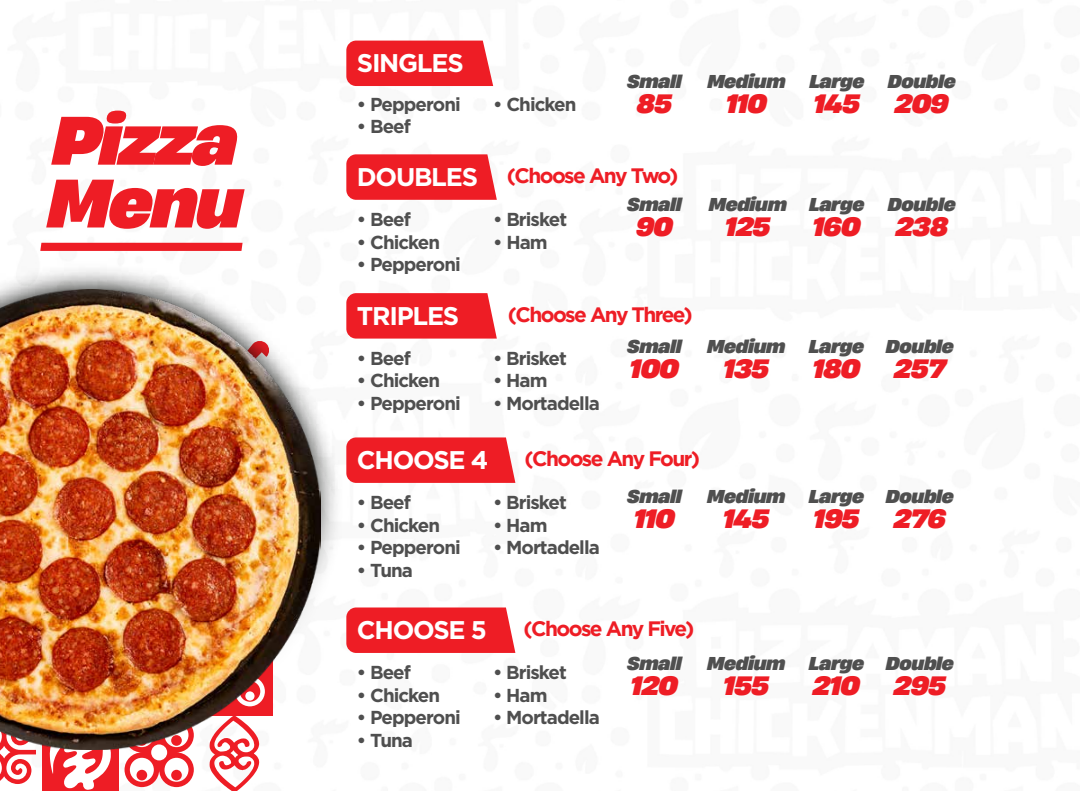
<style>
.page{position:relative;width:1080px;height:791px;background:#fff}
.page>*{position:absolute;margin:0;border:0;box-sizing:border-box;transform-origin:0 0}
.t1{font:italic 800 64.25px/62.8px "Heading Now 77";letter-spacing:-.035em;color:#ee1d25}
.t2{font:700 25.5px "Gotham";letter-spacing:-.05em;color:#fff}
.t3{font:italic 800 25px "Heading Now 77";letter-spacing:-.025em;color:#ee1d25}
.t4{font:700 20.88px "Gotham";letter-spacing:-.075em;color:#ee1d25}
.t5{font:700 18.75px "Gotham";letter-spacing:-.05em;color:#4f4f4f}
.t6{font:italic 800 17.5px "Heading Now 77";letter-spacing:-.025em;color:#4f4f4f}
</style>
<div class="page">
<svg style="left:0;top:780px;width:249px;height:11px"></svg>
<div style="left:346px;top:41px;width:147px;height:45px;background:#ee1d25"></div>
<svg style="left:346px;top:154px;width:151px;height:46px;background:#ee2830"></svg>
<div style="left:362px;top:293px;width:135px;height:45px;background:#ee1d25"></div>
<svg style="left:362px;top:437px;width:153px;height:46px;background:#ee252d"></svg>
<svg style="left:362px;top:607px;width:153px;height:46px;background:#ee252d"></svg>
<img style="left:0;top:269px;width:362px;height:511px">
<img style="left:0;top:290px;width:321px;height:459px">
<svg style="left:40px;top:243px;width:203px;height:8px;background:#ee2028"></svg>
<h1 class="t1" style="left:47px;top:107px;width:197px">Pizza<br>Menu</h1>
<h2 class="t2" style="left:357px;top:48px;width:108px">SINGLES</h2>
<p class="t5" style="left:357px;top:93px;width:105px">• Pepperoni</p>
<p class="t5" style="left:357px;top:116px;width:56px">• Beef</p>
<h2 class="t2" style="left:357px;top:162px;width:123px">DOUBLES</h2>
<p class="t5" style="left:357px;top:208px;width:56px">• Beef</p>
<p class="t5" style="left:357px;top:231px;width:85px">• Chicken</p>
<p class="t5" style="left:357px;top:254px;width:105px">• Pepperoni</p>
<h2 class="t2" style="left:357px;top:301px;width:104px">TRIPLES</h2>
<p class="t5" style="left:357px;top:347px;width:56px">• Beef</p>
<p class="t5" style="left:357px;top:370px;width:85px">• Chicken</p>
<p class="t5" style="left:357px;top:392px;width:105px">• Pepperoni</p>
<p class="t5" style="left:493px;top:93px;width:85px">• Chicken</p>
<p class="t6" style="left:627px;top:67px;width:56px">Small</p>
<h3 class="t3" style="left:637px;top:83px;width:37px">85</h3>
<p class="t4" style="left:507px;top:162px;width:173px">(Choose Any Two)</p>
<p class="t6" style="left:627px;top:190px;width:56px">Small</p>
<h3 class="t3" style="left:636px;top:206px;width:39px">90</h3>
<p class="t5" style="left:493px;top:208px;width:75px">• Brisket</p>
<p class="t5" style="left:493px;top:231px;width:56px">• Ham</p>
<p class="t6" style="left:707px;top:67px;width:80px">Medium</p>
<h3 class="t3" style="left:726px;top:83px;width:43px">110</h3>
<p class="t6" style="left:709px;top:190px;width:80px">Medium</p>
<h3 class="t3" style="left:725px;top:206px;width:47px">125</h3>
<p class="t4" style="left:508px;top:301px;width:186px">(Choose Any Three)</p>
<p class="t6" style="left:627px;top:333px;width:56px">Small</p>
<h3 class="t3" style="left:630px;top:349px;width:51px">100</h3>
<p class="t5" style="left:493px;top:347px;width:75px">• Brisket</p>
<p class="t5" style="left:493px;top:370px;width:56px">• Ham</p>
<p class="t5" style="left:493px;top:392px;width:108px">• Mortadella</p>
<p class="t6" style="left:707px;top:333px;width:80px">Medium</p>
<h3 class="t3" style="left:723px;top:349px;width:47px">135</h3>
<h2 class="t2" style="left:357px;top:445px;width:133px">CHOOSE 4</h2>
<p class="t4" style="left:525px;top:445px;width:177px">(Choose Any Four)</p>
<p class="t5" style="left:357px;top:491px;width:56px">• Beef</p>
<p class="t5" style="left:357px;top:514px;width:85px">• Chicken</p>
<p class="t5" style="left:357px;top:537px;width:105px">• Pepperoni</p>
<p class="t5" style="left:357px;top:559px;width:58px">• Tuna</p>
<p class="t5" style="left:493px;top:491px;width:75px">• Brisket</p>
<p class="t5" style="left:493px;top:514px;width:56px">• Ham</p>
<p class="t5" style="left:493px;top:537px;width:108px">• Mortadella</p>
<p class="t6" style="left:627px;top:482px;width:56px">Small</p>
<h3 class="t3" style="left:634px;top:498px;width:43px">110</h3>
<p class="t6" style="left:707px;top:482px;width:80px">Medium</p>
<h3 class="t3" style="left:723px;top:498px;width:48px">145</h3>
<h2 class="t2" style="left:357px;top:615px;width:131px">CHOOSE 5</h2>
<p class="t4" style="left:524px;top:615px;width:172px">(Choose Any Five)</p>
<p class="t5" style="left:357px;top:661px;width:56px">• Beef</p>
<p class="t5" style="left:357px;top:684px;width:85px">• Chicken</p>
<p class="t5" style="left:357px;top:707px;width:105px">• Pepperoni</p>
<p class="t5" style="left:357px;top:729px;width:58px">• Tuna</p>
<p class="t5" style="left:493px;top:661px;width:75px">• Brisket</p>
<p class="t5" style="left:493px;top:684px;width:56px">• Ham</p>
<p class="t5" style="left:493px;top:707px;width:108px">• Mortadella</p>
<p class="t6" style="left:627px;top:649px;width:56px">Small</p>
<h3 class="t3" style="left:631px;top:666px;width:49px">120</h3>
<p class="t6" style="left:707px;top:649px;width:80px">Medium</p>
<h3 class="t3" style="left:724px;top:666px;width:47px">155</h3>
<p class="t6" style="left:809px;top:67px;width:57px">Large</p>
<h3 class="t3" style="left:814px;top:83px;width:48px">145</h3>
<p class="t6" style="left:888px;top:67px;width:70px">Double</p>
<h3 class="t3" style="left:895px;top:83px;width:55px">209</h3>
<p class="t6" style="left:809px;top:190px;width:57px">Large</p>
<h3 class="t3" style="left:813px;top:206px;width:49px">160</h3>
<p class="t6" style="left:888px;top:190px;width:70px">Double</p>
<h3 class="t3" style="left:896px;top:206px;width:54px">238</h3>
<p class="t6" style="left:809px;top:333px;width:57px">Large</p>
<h3 class="t3" style="left:813px;top:349px;width:49px">180</h3>
<p class="t6" style="left:886px;top:333px;width:70px">Double</p>
<h3 class="t3" style="left:894px;top:349px;width:53px">257</h3>
<p class="t6" style="left:809px;top:482px;width:57px">Large</p>
<h3 class="t3" style="left:814px;top:498px;width:47px">195</h3>
<p class="t6" style="left:886px;top:482px;width:70px">Double</p>
<h3 class="t3" style="left:894px;top:498px;width:54px">276</h3>
<p class="t6" style="left:809px;top:649px;width:57px">Large</p>
<h3 class="t3" style="left:813px;top:666px;width:49px">210</h3>
<p class="t6" style="left:886px;top:649px;width:70px">Double</p>
<h3 class="t3" style="left:894px;top:666px;width:54px">295</h3>
</div>
